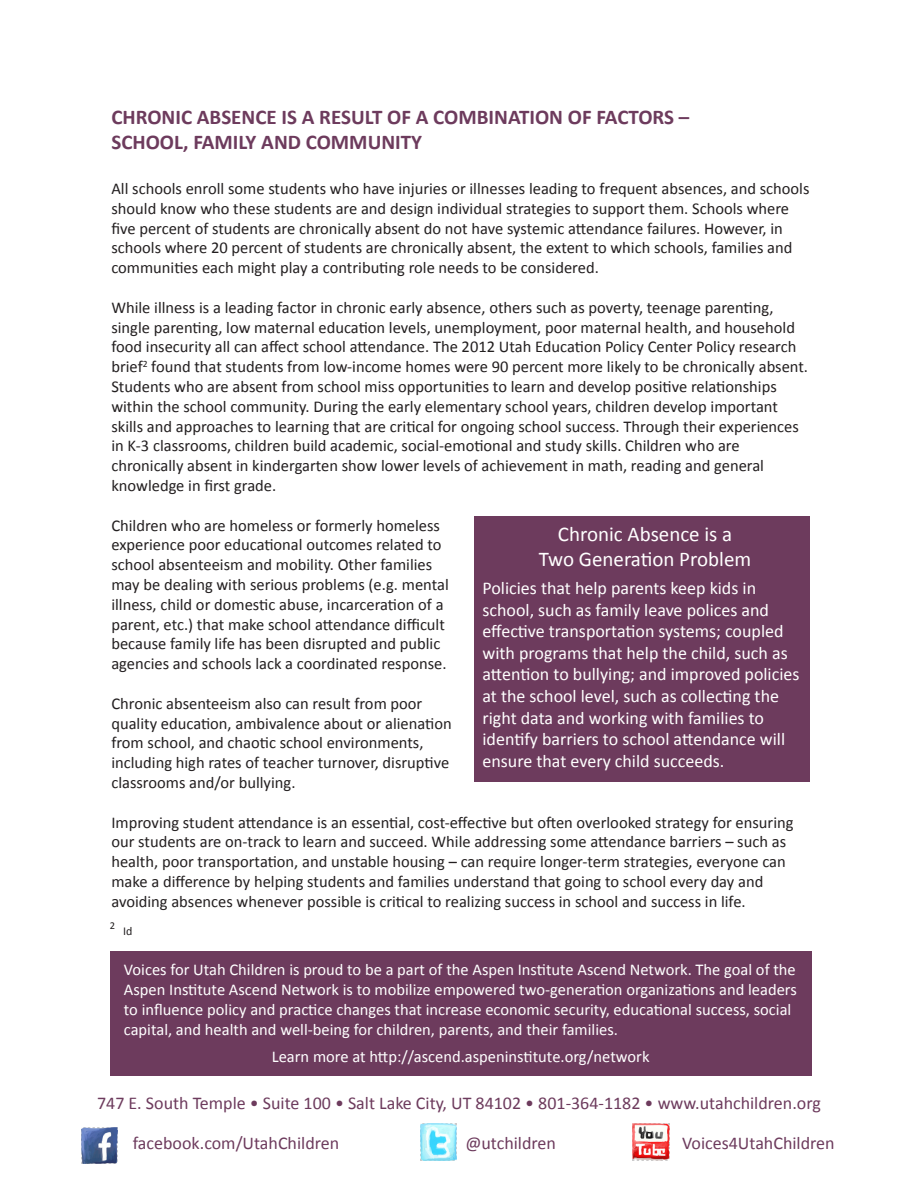
<style>
.page{position:relative;width:918px;height:1188px;background:#fff}
.page>*{position:absolute;margin:0;border:0;box-sizing:border-box;transform-origin:0 0}
.t1{font:700 21px "Calibri";color:#6d3b5d}
.t2{font:21px "Calibri";color:#fff}
.t3{font:18px/21.6px "Calibri";color:#fff}
.t4{font:18px "Calibri";color:#6d3b5d}
.t5{font:16.5px/19.8px "Calibri";color:#231f20}
.t6{font:16.5px/19.8px "Calibri";color:#fff}
.t7{font:12px "Calibri";color:#231f20}
</style>
<div class="page">
<img style="left:633px;top:1124px;width:36px;height:36px">
<img style="left:81px;top:1127px;width:37px;height:37px">
<img style="left:420px;top:1124px;width:37px;height:36px">
<div style="left:110px;top:951px;width:702px;height:125px;background:#6d3b5d"></div>
<div style="left:475px;top:516px;width:335px;height:265px;background:#6d3b5d"></div>
<p class="t1" style="left:111px;top:103px;width:579px">CHRONIC ABSENCE IS A RESULT OF A COMBINATION OF FACTORS –</p>
<p class="t1" style="left:111px;top:129px;width:312px">SCHOOL, FAMILY AND COMMUNITY</p>
<p class="t5" style="left:111px;top:179px;width:700px">All schools enroll some students who have injuries or illnesses leading to frequent absences, and schools should know who these students are and design individual strategies to support them. Schools where five percent of students are chronically absent do not have systemic attendance failures. However, in schools where 20 percent of students are chronically absent, the extent to which schools, families and communities each might play a contributing role needs to be considered.</p>
<p class="t5" style="left:111px;top:297px;width:698px">While illness is a leading factor in chronic early absence, others such as poverty, teenage parenting, single parenting, low maternal education levels, unemployment, poor maternal health, and household food insecurity all can affect school attendance. The 2012 Utah Education Policy Center Policy research brief<sup>2</sup> found that students from low-income homes were 90 percent more likely to be chronically absent.<br>Students who are absent from school miss opportunities to learn and develop positive relationships within the school community. During the early elementary school years, children develop important skills and approaches to learning that are critical for ongoing school success. Through their experiences in K-3 classrooms, children build academic, social-emotional and study skills. Children who are</p>
<p class="t5" style="left:111px;top:456px;width:654px">chronically absent in kindergarten show lower levels of achievement in math, reading and general</p>
<p class="t5" style="left:111px;top:476px;width:166px">knowledge in first grade.</p>
<p class="t5" style="left:111px;top:515px;width:339px">Children who are homeless or formerly homeless experience poor educational outcomes related to school absenteeism and mobility. Other families may be dealing with serious problems (e.g. mental illness, child or domestic abuse, incarceration of a parent, etc.) that make school attendance difficult because family life has been disrupted and public agencies and schools lack a coordinated response.</p>
<p class="t5" style="left:111px;top:693px;width:312px">Chronic absenteeism also can result from poor</p>
<p class="t5" style="left:111px;top:713px;width:342px">quality education, ambivalence about or alienation from school, and chaotic school environments, including high rates of teacher turnover, disruptive classrooms and/or bullying.</p>
<p class="t5" style="left:111px;top:812px;width:684px">Improving student attendance is an essential, cost-effective but often overlooked strategy for ensuring our students are on-track to learn and succeed. While addressing some attendance barriers – such as health, poor transportation, and unstable housing – can require longer-term strategies, everyone can make a difference by helping students and families understand that going to school every day and</p>
<p class="t5" style="left:111px;top:891px;width:636px">avoiding absences whenever possible is critical to realizing success in school and success in life.</p>
<p class="t2" style="left:558px;top:521px;width:176px">Chronic Absence is a</p>
<p class="t2" style="left:539px;top:546px;width:214px">Two Generation Problem</p>
<p class="t3" style="left:483px;top:577px;width:288px">Policies that help parents keep kids in school, such as family leave polices and</p>
<p class="t3" style="left:483px;top:620px;width:318px">effective transportation systems; coupled with programs that help the child, such as attention to bullying; and improved policies at the school level, such as collecting the right data and working with families to</p>
<p class="t3" style="left:483px;top:728px;width:304px">identify barriers to school attendance will ensure that every child succeeds.</p>
<p class="t7" style="left:110px;top:923px;width:24px"><sup>2</sup> Id</p>
<p class="t6" style="left:124px;top:960px;width:674px">Voices for Utah Children is proud to be a part of the Aspen Institute Ascend Network. The goal of the Aspen Institute Ascend Network is to mobilize empowered two-generation organizations and leaders to influence policy and practice changes that increase economic security, educational success, social capital, and health and well-being for children, parents, and their families.</p>
<p class="t6" style="left:272px;top:1047px;width:379px">Learn more at http://ascend.aspeninstitute.org/network</p>
<p class="t4" style="left:97px;top:1092px;width:725px">747 E. South Temple • Suite 100 • Salt Lake City, UT 84102 • 801-364-1182 • www.utahchildren.org</p>
<p class="t4" style="left:133px;top:1131px;width:208px">facebook.com/UtahChildren</p>
<p class="t4" style="left:465px;top:1131px;width:92px">@utchildren</p>
<p class="t4" style="left:682px;top:1131px;width:154px">Voices4UtahChildren</p>
</div>
